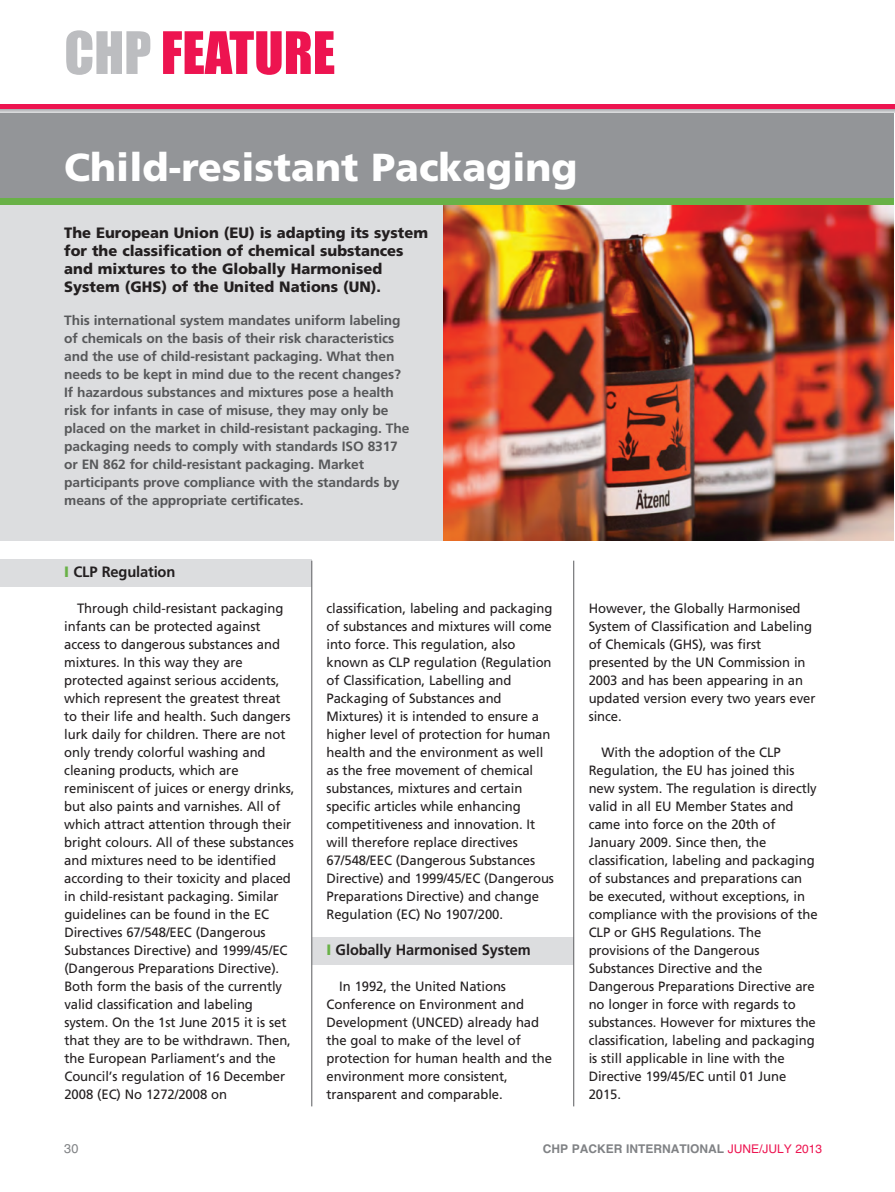
<style>
.page{position:relative;width:895px;height:1192px;background:#fff}
.page>*{position:absolute;margin:0;border:0;box-sizing:border-box;transform-origin:0 0}
.t1{font:54px "Impact";color:#ed1450}
.t2{font:900 39px "Frutiger";color:#fff}
.t3{font:900 15px/18px "Frutiger";color:#231f20}
.t4{font:700 15px "Frutiger";letter-spacing:-.005em;color:#231f20}
.t5{font:13.5px/18px "Frutiger";letter-spacing:-.005em;color:#231f20}
.t6{font:700 13.5px/18px "Frutiger";letter-spacing:-.01em;color:#57585a}
.t7{font:12.75px "Helvetica";color:#808285}
.t8{font:700 12px "Helvetica";color:#808285}
.s1{color:#bcbdc0}
.s2{font-weight:900;color:#69b147}
.s3{font-weight:400;color:#ed1450}
</style>
<div class="page">
<div style="left:312px;top:937px;width:262px;height:27px;background:#dcdddf"></div>
<div style="left:0;top:107px;width:893px;height:94px;background:#939598"></div>
<img style="left:442px;top:205px;width:451px;height:336px">
<div style="left:0;top:199px;width:442px;height:342px;background:#dcdddf"></div>
<div style="left:0;top:559px;width:312px;height:27px;background:#dcdddf"></div>
<div style="left:0;top:199px;width:893px;height:6px;background:#69b147"></div>
<svg style="left:893px;top:104px;width:2px;height:9px"></svg>
<svg style="left:0;top:109px;width:893px;height:4px"></svg>
<div style="left:0;top:104px;width:893px;height:5px;background:#ed1450"></div>
<hr style="left:311px;top:560px;width:1px;height:546px;background:#6c6d70">
<hr style="left:573px;top:560px;width:1px;height:546px;background:#6c6d70">
<h1 class="t1" style="left:64px;top:24px;width:272px"><span class="s1">CHP</span> FEATURE</h1>
<h2 class="t2" style="left:64px;top:151px;width:515px">Child-resistant Packaging</h2>
<p class="t3" style="left:64px;top:225px;width:365px">The European Union (EU) is adapting its system for the classification of chemical substances and mixtures to the Globally Harmonised System (GHS) of the United Nations (UN).</p>
<p class="t6" style="left:64px;top:312px;width:347px">This international system mandates uniform labeling of chemicals on the basis of their risk characteristics and the use of child-resistant packaging. What then needs to be kept in mind due to the recent changes?<br>If hazardous substances and mixtures pose a health risk for infants in case of misuse, they may only be placed on the market in child-resistant packaging. The packaging needs to comply with standards ISO 8317 or EN 862 for child-resistant packaging. Market participants prove compliance with the standards by means of the appropriate certificates.</p>
<p class="t4" style="left:64px;top:565px;width:113px"><span class="s2">I</span> CLP Regulation</p>
<p class="t5" style="left:64px;top:600px;width:232px;text-indent:13px">Through child-resistant packaging infants can be protected against access to dangerous substances and mixtures. In this way they are protected against serious accidents, which represent the greatest threat to their life and health. Such dangers lurk daily for children. There are not only trendy colorful washing and cleaning products, which are reminiscent of juices or energy drinks, but also paints and varnishes. All of which attract attention through their bright colours. All of these substances and mixtures need to be identified according to their toxicity and placed in child-resistant packaging. Similar guidelines can be found in the EC Directives 67/548/EEC (Dangerous Substances Directive) and 1999/45/EC (Dangerous Preparations Directive).<br>Both form the basis of the currently valid classification and labeling system. On the 1st June 2015 it is set that they are to be withdrawn. Then, the European Parliament’s and the Council’s regulation of 16 December 2008 (EC) No 1272/2008 on</p>
<p class="t5" style="left:327px;top:600px;width:229px">classification, labeling and packaging of substances and mixtures will come into force. This regulation, also known as CLP regulation (Regulation of Classification, Labelling and Packaging of Substances and Mixtures) it is intended to ensure a higher level of protection for human health and the environment as well as the free movement of chemical substances, mixtures and certain specific articles while enhancing competitiveness and innovation. It will therefore replace directives 67/548/EEC (Dangerous Substances Directive) and 1999/45/EC (Dangerous Preparations Directive) and change Regulation (EC) No 1907/200.</p>
<p class="t4" style="left:327px;top:943px;width:206px"><span class="s2">I</span> Globally Harmonised System</p>
<p class="t5" style="left:327px;top:978px;width:227px;text-indent:13px">In 1992, the United Nations<br>Conference on Environment and<br>Development (UNCED) already had the goal to make of the level of protection for human health and the environment more consistent, transparent and comparable.</p>
<p class="t5" style="left:589px;top:600px;width:228px">However, the Globally Harmonised<br>System of Classification and Labeling of Chemicals (GHS), was first presented by the UN Commission in<br>2003 and has been appearing in an updated version every two years ever since.</p>
<p class="t5" style="left:589px;top:744px;width:230px;text-indent:13px">With the adoption of the CLP<br>Regulation, the EU has joined this new system. The regulation is directly valid in all EU Member States and came into force on the 20th of<br>January 2009. Since then, the classification, labeling and packaging of substances and preparations can be executed, without exceptions, in compliance with the provisions of the<br>CLP or GHS Regulations. The provisions of the Dangerous<br>Substances Directive and the<br>Dangerous Preparations Directive are no longer in force with regards to substances. However for mixtures the classification, labeling and packaging is still applicable in line with the<br>Directive 199/45/EC until 01 June<br>2015.</p>
<p class="t7" style="left:64px;top:1141px;width:16px">30</p>
<p class="t8" style="left:543px;top:1141px;width:281px">CHP PACKER INTERNATIONAL <span class="s3">JUNE/JULY 2013</span></p>
</div>
